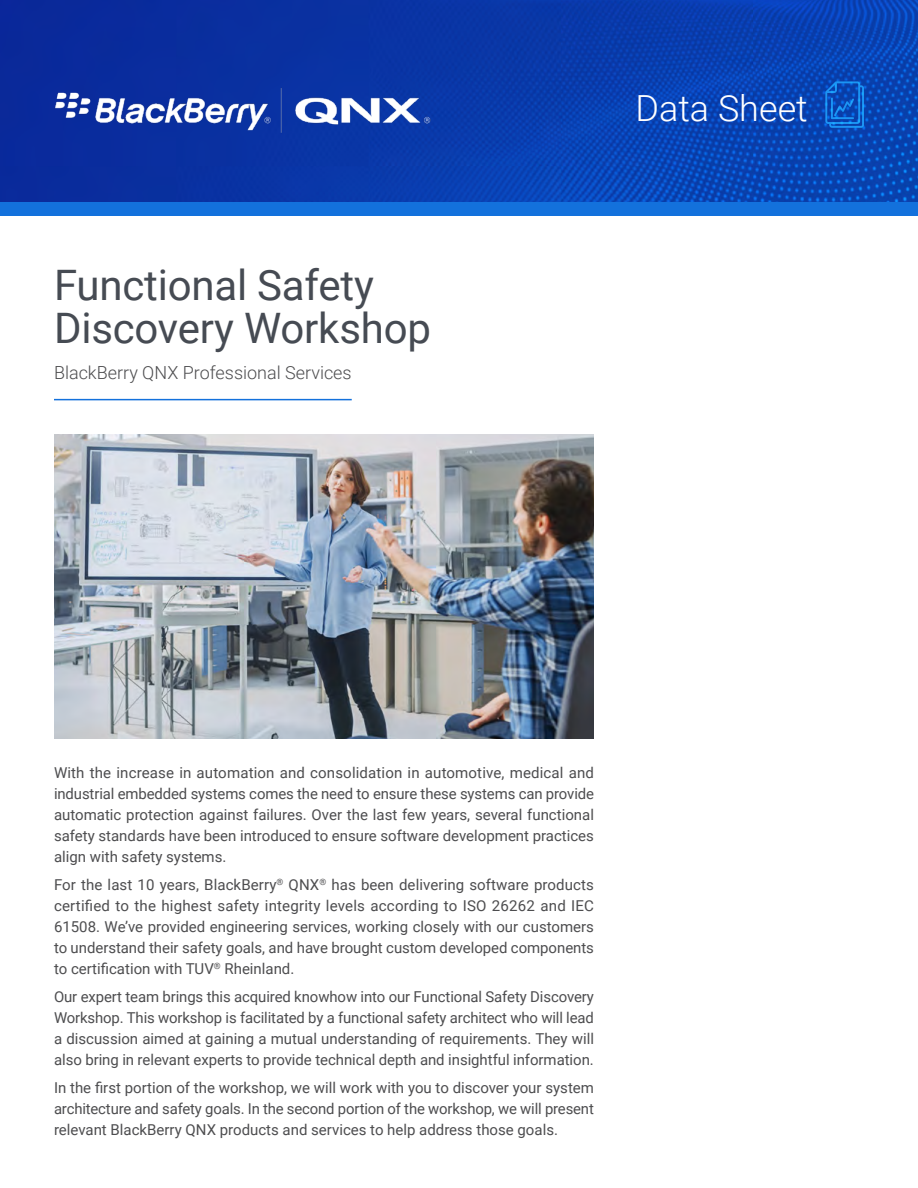
<style>
.page{position:relative;width:918px;height:1188px;background:#fff}
.page>*{position:absolute;margin:0;border:0;box-sizing:border-box;transform-origin:0 0}
.t1{font:42px/42.8px "Roboto";letter-spacing:-.005em;color:#464b53}
.t2{font:300 36px "Roboto";color:#fff}
.t3{font:300 18px "Roboto";color:#4d4d4f}
.t4{font:15px/21px "Roboto";color:#4d4d4f;text-align:justify}
</style>
<div class="page">
<img style="left:0;top:0;width:918px;height:202px">
<img style="left:40px;top:72px;width:407px;height:77px">
<div style="left:0;top:202px;width:918px;height:14px;background:#1371dc"></div>
<svg style="left:825px;top:81px;width:39px;height:47px;background:#0e5fc8"></svg>
<hr style="left:54px;top:399px;width:298px;height:1px;background:#1371dc">
<img style="left:54px;top:434px;width:540px;height:304px">
<h1 class="t1" style="left:54px;top:262px;width:379px">Functional Safety<br>Discovery Workshop</h1>
<p class="t3" style="left:54px;top:360px;width:299px">BlackBerry QNX Professional Services</p>
<h2 class="t2" style="left:636px;top:83px;width:174px">Data Sheet</h2>
<p class="t4" style="left:54px;top:762px;width:542px">With the increase in automation and consolidation in automotive, medical and industrial embedded systems comes the need to ensure these systems can provide automatic protection against failures. Over the last few years, several functional safety standards have been introduced to ensure software development practices align with safety systems.</p>
<p class="t4" style="left:54px;top:874px;width:542px">For the last 10 years, BlackBerry<sup>®</sup> QNX<sup>®</sup> has been delivering software products certified to the highest safety integrity levels according to ISO 26262 and IEC 61508. We’ve provided engineering services, working closely with our customers to understand their safety goals, and have brought custom developed components to certification with TUV<sup>®</sup> Rheinland.</p>
<p class="t4" style="left:54px;top:985px;width:542px">Our expert team brings this acquired knowhow into our Functional Safety Discovery Workshop. This workshop is facilitated by a functional safety architect who will lead a discussion aimed at gaining a mutual understanding of requirements. They will also bring in relevant experts to provide technical depth and insightful information.</p>
<p class="t4" style="left:54px;top:1076px;width:542px">In the first portion of the workshop, we will work with you to discover your system architecture and safety goals. In the second portion of the workshop, we will present relevant BlackBerry QNX products and services to help address those goals.</p>
</div>
